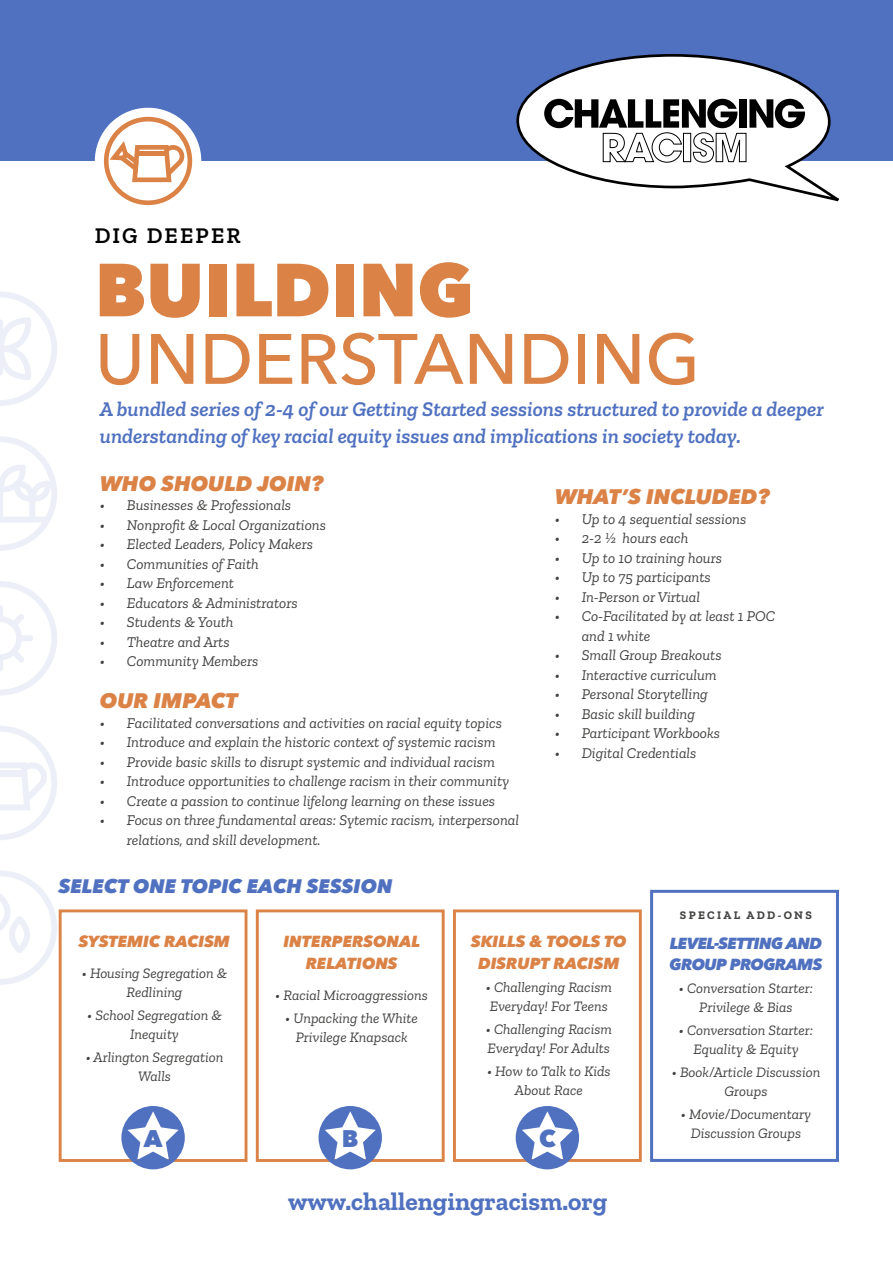
<style>
.page{position:relative;width:893px;height:1263px;background:#fff}
.page>*{position:absolute;margin:0;border:0;box-sizing:border-box;transform-origin:0 0}
.t1{font:800 74.25px "Avenir Next";color:#db8246}
.t2{font:500 70.5px "Avenir Next";color:#db8246}
.t3{font:700 25.5px "Zilla Slab";color:#5071c0}
.t4{font:800 24px "Avenir Next";color:#5071c0}
.t5{font:600 22.5px "Zilla Slab";letter-spacing:.095em;color:#000}
.t6{font:italic 600 21px/27px "Zilla Slab";color:#5071c0}
.t7{font:italic 800 21px "Avenir Next";color:#db8246}
.t8{font:italic 800 19.5px "Avenir Next";color:#5071c0}
.t9{font:italic 800 16.05px/21.9px "Avenir Next";color:#db8246;text-align:center}
.t10{font:italic 800 16.05px/21.9px "Avenir Next";letter-spacing:-.04em;color:#5071c0}
.t11{font:italic 15px/19.5px "Zilla Slab";color:#424241}
.t12{font:italic 14.55px/18.9px "Zilla Slab";color:#424241;text-align:center}
.t13{font:700 11.7px "Zilla Slab";letter-spacing:.2em;color:#424241}
</style>
<div class="page">
<div style="left:0;top:0;width:893px;height:161px;background:#5071c0"></div>
<svg style="left:515px;top:54px;width:324px;height:1116px"></svg>
<svg style="left:544px;top:99px;width:261px;height:64px;background:#adadad"></svg>
<svg style="left:94px;top:107px;width:108px;height:99px"></svg>
<svg style="left:0;top:292px;width:59px;height:711px"></svg>
<div style="left:59px;top:909px;width:188px;height:253px;border:3px solid #db8246"></div>
<div style="left:256px;top:909px;width:189px;height:253px;border:3px solid #db8246"></div>
<div style="left:453px;top:909px;width:189px;height:253px;border:3px solid #db8246"></div>
<div style="left:650px;top:890px;width:189px;height:272px;border:3px solid #5071c0"></div>
<svg style="left:121px;top:1106px;width:64px;height:63px"></svg>
<svg style="left:319px;top:1106px;width:63px;height:63px"></svg>
<svg style="left:516px;top:1106px;width:63px;height:63px"></svg>
<h3 class="t5" style="left:95px;top:223px;width:147px">DIG DEEPER</h3>
<h1 class="t1" style="left:95px;top:244px;width:381px">BUILDING</h1>
<h2 class="t2" style="left:95px;top:299px;width:607px">UNDERSTANDING</h2>
<h3 class="t6" style="left:100px;top:396px;width:725px">A bundled series of 2-4 of our Getting Started sessions structured to provide a deeper understanding of key racial equity issues and implications in society today.</h3>
<h3 class="t7" style="left:100px;top:471px;width:225px">WHO SHOULD JOIN?</h3>
<p class="t11" style="left:100px;top:496px;width:193px">• Businesses &amp; Professionals</p>
<p class="t11" style="left:100px;top:515px;width:228px">• Nonprofit &amp; Local Organizations</p>
<p class="t11" style="left:100px;top:535px;width:215px">• Elected Leaders, Policy Makers</p>
<p class="t11" style="left:100px;top:554px;width:160px">• Communities of Faith</p>
<p class="t11" style="left:100px;top:574px;width:136px">• Law Enforcement</p>
<p class="t11" style="left:100px;top:593px;width:199px">• Educators &amp; Administrators</p>
<p class="t11" style="left:100px;top:613px;width:135px">• Students &amp; Youth</p>
<p class="t11" style="left:100px;top:632px;width:131px">• Theatre and Arts</p>
<p class="t11" style="left:100px;top:652px;width:160px">• Community Members</p>
<h3 class="t7" style="left:100px;top:688px;width:139px">OUR IMPACT</h3>
<p class="t11" style="left:100px;top:713px;width:404px">• Facilitated conversations and activities on racial equity topics</p>
<p class="t11" style="left:100px;top:733px;width:397px">• Introduce and explain the historic context of systemic racism</p>
<p class="t11" style="left:100px;top:752px;width:397px">• Provide basic skills to disrupt systemic and individual racism</p>
<p class="t11" style="left:100px;top:772px;width:411px">• Introduce opportunities to challenge racism in their community</p>
<p class="t11" style="left:100px;top:791px;width:397px">• Create a passion to continue lifelong learning on these issues</p>
<p class="t11" style="left:127px;top:811px;width:394px;text-indent:-27px">• Focus on three fundamental areas: Sytemic racism, interpersonal relations, and skill development.</p>
<h3 class="t8" style="left:59px;top:874px;width:335px">SELECT ONE TOPIC EACH SESSION</h3>
<h3 class="t7" style="left:555px;top:484px;width:217px">WHAT’S INCLUDED?</h3>
<p class="t11" style="left:555px;top:509px;width:193px">• Up to 4 sequential sessions</p>
<p class="t11" style="left:555px;top:528px;width:135px">• 2-2 ½ hours each</p>
<p class="t11" style="left:555px;top:548px;width:169px">• Up to 10 training hours</p>
<p class="t11" style="left:555px;top:567px;width:158px">• Up to 75 participants</p>
<p class="t11" style="left:555px;top:587px;width:147px">• In-Person or Virtual</p>
<p class="t11" style="left:582px;top:606px;width:195px;text-indent:-27px">• Co-Facilitated by at least 1 POC and 1 white</p>
<p class="t11" style="left:555px;top:645px;width:168px">• Small Group Breakouts</p>
<p class="t11" style="left:555px;top:665px;width:164px">• Interactive curriculum</p>
<p class="t11" style="left:555px;top:684px;width:155px">• Personal Storytelling</p>
<p class="t11" style="left:555px;top:704px;width:142px">• Basic skill building</p>
<p class="t11" style="left:555px;top:723px;width:167px">• Participant Workbooks</p>
<p class="t11" style="left:555px;top:743px;width:143px">• Digital Credentials</p>
<p class="t9" style="left:79px;top:930px;width:153px">SYSTEMIC RACISM</p>
<p class="t12" style="left:82px;top:964px;width:147px">• Housing Segregation &amp;<br>Redlining</p>
<p class="t12" style="left:87px;top:1006px;width:136px">• School Segregation &amp;<br>Inequity</p>
<p class="t12" style="left:86px;top:1048px;width:139px">• Arlington Segregation<br>Walls</p>
<p class="t9" style="left:283px;top:930px;width:138px">INTERPERSONAL<br>RELATIONS</p>
<p class="t12" style="left:275px;top:986px;width:154px">• Racial Microaggressions</p>
<p class="t12" style="left:285px;top:1009px;width:134px">• Unpacking the White<br>Privilege Knapsack</p>
<p class="t9" style="left:471px;top:930px;width:157px">SKILLS &amp; TOOLS TO<br>DISRUPT RACISM</p>
<p class="t12" style="left:486px;top:978px;width:128px;text-align:left">• Challenging Racism<br>Everyday! For Teens</p>
<p class="t12" style="left:486px;top:1020px;width:128px;text-align:left">• Challenging Racism<br>Everyday! For Adults</p>
<p class="t12" style="left:487px;top:1062px;width:125px">• How to Talk to Kids<br>About Race</p>
<p class="t13" style="left:680px;top:908px;width:133px">SPECIAL ADD-ONS</p>
<p class="t10" style="left:670px;top:932px;width:154px">LEVEL-SETTING AND<br>GROUP PROGRAMS</p>
<p class="t12" style="left:679px;top:979px;width:136px">• Conversation Starter:<br>Privilege &amp; Bias</p>
<p class="t12" style="left:679px;top:1021px;width:136px">• Conversation Starter:<br>Equality &amp; Equity</p>
<p class="t12" style="left:672px;top:1063px;width:150px">• Book/Article Discussion<br>Groups</p>
<p class="t12" style="left:681px;top:1105px;width:132px">• Movie/Documentary</p>
<h3 class="t4" style="left:144px;top:1124px;width:20px">A</h3>
<p class="t12" style="left:691px;top:1124px;width:112px">Discussion Groups</p>
<h3 class="t4" style="left:342px;top:1124px;width:18px">B</h3>
<h3 class="t4" style="left:539px;top:1124px;width:18px">C</h3>
<h3 class="t3" style="left:288px;top:1186px;width:321px">www.challengingracism.org</h3>
</div>
